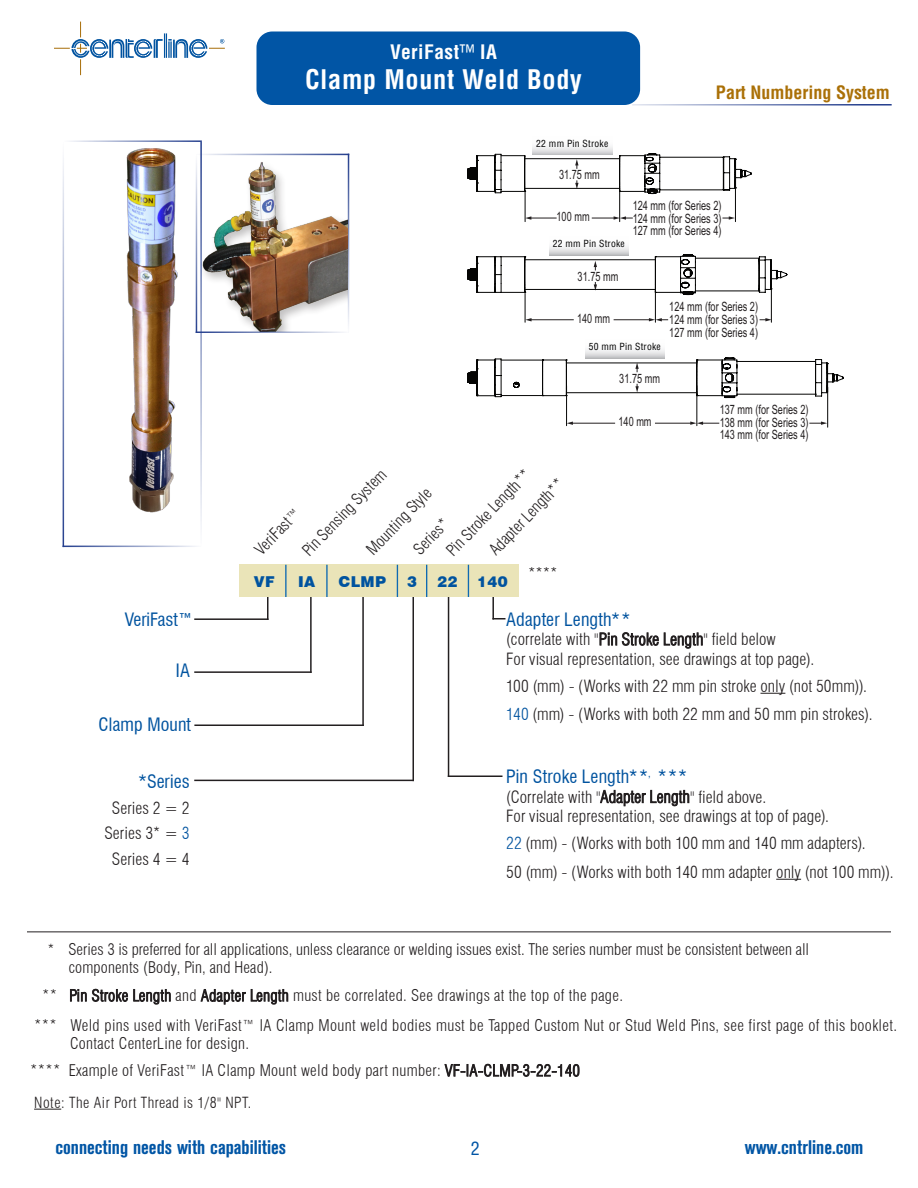
<style>
.page{position:relative;width:918px;height:1188px;background:#fff}
.page>*{position:absolute;margin:0;border:0;box-sizing:border-box;transform-origin:0 0}
.t1{font:700 condensed 26.4px "Helvetica";letter-spacing:.025em;color:#fff}
.t2{font:700 condensed 19.5px "Akzidenz Grotesk BE";color:#0155a5}
.t3{font:700 condensed 19.5px "Helvetica";letter-spacing:.025em;color:#fff}
.t4{font:condensed 18px "Swiss 721 BT";letter-spacing:.005em;color:#00539f}
.t5{font:700 condensed 18px "Helvetica";color:#aa7007}
.t6{font:condensed 18px "Helvetica";color:#0155a5}
.t7{font:300 condensed 16.5px/25.5px "Swiss 721 BT";letter-spacing:.005em;color:#231f20}
.t8{font:300 condensed 15.9px/34.8px "Swiss 721 BT";color:#231f20}
.t9{font:300 condensed 15.75px/30px "Swiss 721 BT";letter-spacing:.02em;color:#231f20}
.t10{font:300 condensed 15.75px/18px "Swiss 721 BT";color:#231f20}
.t11{font:300 condensed 15px "Swiss 721 BT";letter-spacing:.03em;color:#231f20}
.t12{font:900 15px "Swiss 721 BT";letter-spacing:.025em;color:#00539f}
.t13{font:12.9px/12.6px "Arial Narrow";color:#231f20;text-align:justify;scale:.87 1}
.t14{font:condensed 9.6px "Helvetica";letter-spacing:.025em;color:#000}
.s1{font-weight:400}
.s2{color:#00539f}
.s3{font-size:15px}
</style>
<div class="page">
<svg style="left:760px;top:693px;width:25px;height:1px"></svg>
<svg style="left:776px;top:879px;width:25px;height:1px"></svg>
<hr style="left:27px;top:932px;width:864px;height:1px;background:#231f20">
<svg style="left:34px;top:1109px;width:27px;height:1px"></svg>
<svg style="left:267px;top:597px;width:1px;height:21px"></svg>
<hr style="left:194px;top:618px;width:74px;height:2px;background:#231f20">
<hr style="left:310px;top:594px;width:2px;height:79px;background:#231f20">
<hr style="left:194px;top:671px;width:118px;height:2px;background:#231f20">
<hr style="left:362px;top:596px;width:2px;height:130px;background:#231f20">
<hr style="left:194px;top:724px;width:170px;height:2px;background:#231f20">
<hr style="left:412px;top:596px;width:2px;height:185px;background:#231f20">
<hr style="left:194px;top:780px;width:220px;height:1px;background:#231f20">
<hr style="left:492px;top:596px;width:2px;height:24px;background:#231f20">
<svg style="left:492px;top:618px;width:14px;height:2px"></svg>
<hr style="left:448px;top:596px;width:1px;height:181px;background:#231f20">
<hr style="left:448px;top:776px;width:54px;height:1px;background:#231f20">
<div style="left:240px;top:565px;width:279px;height:32px;background:#eae4b8"></div>
<hr style="left:397px;top:565px;width:1px;height:32px;background:#106ab2">
<hr style="left:426px;top:565px;width:1px;height:32px;background:#106ab2">
<hr style="left:468px;top:565px;width:1px;height:32px;background:#106ab2">
<hr style="left:326px;top:565px;width:2px;height:32px;background:#106ab2">
<hr style="left:285px;top:565px;width:2px;height:32px;background:#106ab2">
<svg style="left:54px;top:22px;width:171px;height:53px"></svg>
<hr style="left:525px;top:191px;width:1px;height:31px;background:#050504">
<hr style="left:619px;top:191px;width:1px;height:31px;background:#050504">
<svg style="left:723px;top:216px;width:12px;height:4px"></svg>
<svg style="left:525px;top:216px;width:31px;height:4px"></svg>
<svg style="left:592px;top:216px;width:40px;height:4px"></svg>
<hr style="left:735px;top:184px;width:1px;height:38px;background:#050504">
<svg style="left:468px;top:153px;width:284px;height:41px"></svg>
<svg style="left:468px;top:254px;width:320px;height:68px"></svg>
<hr style="left:697px;top:386px;width:1px;height:40px;background:#050504">
<hr style="left:566px;top:386px;width:1px;height:40px;background:#050504">
<hr style="left:655px;top:423px;width:36px;height:1px;background:#231f20">
<hr style="left:572px;top:423px;width:43px;height:1px;background:#231f20">
<svg style="left:567px;top:422px;width:6px;height:3px"></svg>
<hr style="left:827px;top:387px;width:1px;height:40px;background:#050504">
<svg style="left:810px;top:421px;width:17px;height:4px"></svg>
<svg style="left:690px;top:421px;width:29px;height:4px"></svg>
<svg style="left:635px;top:364px;width:4px;height:8px"></svg>
<svg style="left:635px;top:384px;width:4px;height:8px"></svg>
<hr style="left:737px;top:361px;width:78px;height:1px;background:#050504">
<hr style="left:737px;top:394px;width:78px;height:1px;background:#050504">
<svg style="left:513px;top:382px;width:7px;height:6px"></svg>
<svg style="left:468px;top:359px;width:34px;height:38px"></svg>
<svg style="left:542px;top:360px;width:25px;height:37px"></svg>
<svg style="left:697px;top:357px;width:41px;height:42px"></svg>
<hr style="left:501px;top:360px;width:42px;height:1px;background:#050504">
<hr style="left:501px;top:395px;width:42px;height:1px;background:#050504">
<hr style="left:566px;top:363px;width:131px;height:1px;background:#050504">
<hr style="left:566px;top:392px;width:131px;height:1px;background:#050504">
<svg style="left:815px;top:359px;width:29px;height:38px"></svg>
<svg style="left:533px;top:146px;width:79px;height:9px"></svg>
<svg style="left:549px;top:246px;width:80px;height:9px"></svg>
<svg style="left:585px;top:350px;width:80px;height:8px"></svg>
<hr style="left:200px;top:142px;width:2px;height:405px;background:#253f8e">
<hr style="left:196px;top:154px;width:1px;height:179px;background:#253f8e">
<hr style="left:348px;top:154px;width:1px;height:179px;background:#253f8e">
<hr style="left:63px;top:140px;width:139px;height:2px;background:#253f8e">
<hr style="left:63px;top:142px;width:1px;height:405px;background:#253f8e">
<hr style="left:63px;top:546px;width:138px;height:1px;background:#253f8e">
<img style="left:197px;top:158px;width:151px;height:174px">
<hr style="left:196px;top:154px;width:153px;height:1px;background:#253f8e">
<hr style="left:196px;top:332px;width:153px;height:1px;background:#253f8e">
<img style="left:126px;top:148px;width:52px;height:365px">
<div style="left:256px;top:32px;width:384px;height:73px;background:#0155a5;border-radius:16px"></div>
<hr style="left:632px;top:104px;width:260px;height:2px;background:#253f8e">
<p class="t3" style="left:390px;top:40px;width:108px">VeriFast<span class="s1">™</span> IA</p>
<h1 class="t1" style="left:305px;top:64px;width:278px">Clamp Mount Weld Body</h1>
<p class="t14" style="left:536px;top:138px;width:74px">22 mm Pin Stroke</p>
<p class="t13" style="left:559px;top:168px;width:48px">31.75 mm</p>
<p class="t5" style="left:716px;top:81px;width:176px">Part Numbering System</p>
<p class="t13" style="left:556px;top:210px;width:40px">100 mm</p>
<p class="t13" style="left:633px;top:199px;width:104px">124 mm (for Series 2)<br>124 mm (for Series 3)<br>127 mm (for Series 4)</p>
<p class="t14" style="left:553px;top:238px;width:74px">22 mm Pin Stroke</p>
<p class="t13" style="left:578px;top:269px;width:48px">31.75 mm</p>
<p class="t13" style="left:577px;top:312px;width:40px">140 mm</p>
<p class="t13" style="left:669px;top:300px;width:104px">124 mm (for Series 2)<br>124 mm (for Series 3)<br>127 mm (for Series 4)</p>
<p class="t14" style="left:589px;top:341px;width:74px">50 mm Pin Stroke</p>
<p class="t4" style="left:125px;top:608px;width:69px">VeriFast™</p>
<p class="t4" style="left:176px;top:659px;width:15px">IA</p>
<p class="t4" style="left:99px;top:713px;width:94px">Clamp Mount</p>
<p class="t4" style="left:138px;top:771px;width:53px">*Series</p>
<p class="t7" style="left:104px;top:795px;width:87px;text-align:center">Series 2 = 2<br>Series 3* = <span class="s2">3<br></span>Series 4 = 4</p>
<p class="t8" style="left:459px;top:521px;width:101px;line-height:30.3px;text-indent:-30px;rotate:-46deg">Pin Stroke Length**<br>Adapter Length**</p>
<p class="t8" style="left:528px;top:556px;width:31px">****</p>
<p class="t8" style="left:268px;top:517px;width:114px;text-indent:-32px;rotate:-46deg">VeriFast™<br>Pin Sensing System</p>
<p class="t8" style="left:380px;top:517px;width:55px;line-height:33.8px;text-indent:-33px;rotate:-46deg">Mounting Style<br>Series*</p>
<p class="t12" style="left:254px;top:572px;width:22px">VF</p>
<p class="t12" style="left:298px;top:572px;width:19px">IA</p>
<p class="t12" style="left:339px;top:572px;width:49px">CLMP</p>
<p class="t12" style="left:407px;top:572px;width:11px">3</p>
<p class="t12" style="left:437px;top:572px;width:22px">22</p>
<p class="t12" style="left:477px;top:572px;width:32px">140</p>
<p class="t13" style="left:619px;top:371px;width:48px">31.75 mm</p>
<p class="t13" style="left:618px;top:415px;width:40px">140 mm</p>
<p class="t13" style="left:720px;top:403px;width:104px">137 mm (for Series 2)<br>138 mm (for Series 3)<br>143 mm (for Series 4)</p>
<p class="t4" style="left:506px;top:608px;width:126px">Adapter Length**</p>
<p class="t7" style="left:506px;top:629px;width:309px;line-height:19.5px">(correlate with "Pin Stroke Length" field below<br>For visual representation, see drawings at top page).</p>
<p class="t7" style="left:506px;top:671px;width:368px;line-height:28.5px">100 (mm) - (Works with 22 mm pin stroke only (not 50mm)).<br><span class="s2">140</span> (mm) - (Works with both 22 mm and 50 mm pin strokes).</p>
<p class="t4" style="left:506px;top:766px;width:183px">Pin Stroke Length**<sup>,</sup> ***</p>
<p class="t7" style="left:506px;top:787px;width:324px;line-height:19.5px">(Correlate with "Adapter Length" field above.<br>For visual representation, see drawings at top of page).</p>
<p class="t7" style="left:506px;top:829px;width:389px;line-height:28.5px"><span class="s2">22</span> (mm) - (Works with both 100 mm and 140 mm adapters).<br>50 (mm) - (Works with both 140 mm adapter only (not 100 mm)).</p>
<p class="t10" style="left:68px;top:940px;width:742px;text-indent:-21px"><span class="s3">*</span> Series 3 is preferred for all applications, unless clearance or welding issues exist. The series number must be consistent between all components (Body, Pin, and Head).</p>
<p class="t9" style="left:34px;top:980px;width:864px;text-indent:8px">** Pin Stroke Length and Adapter Length must be correlated. See drawings at the top of the page.<br>*** Weld pins used with VeriFast™ IA Clamp Mount weld bodies must be Tapped Custom Nut or Stud Weld Pins, see first page of this booklet.</p>
<p class="t9" style="left:30px;top:1030px;width:551px;line-height:27px;text-indent:40px">Contact CenterLine for design.<br>**** Example of VeriFast™ IA Clamp Mount weld body part number: VF-IA-CLMP-3-22-140</p>
<p class="t11" style="left:34px;top:1093px;width:219px">Note: The Air Port Thread is 1/8" NPT.</p>
<p class="t2" style="left:56px;top:1136px;width:232px">connecting needs with capabilities</p>
<p class="t6" style="left:471px;top:1137px;width:10px">2</p>
<p class="t2" style="left:745px;top:1136px;width:120px">www.cntrline.com</p>
</div>
